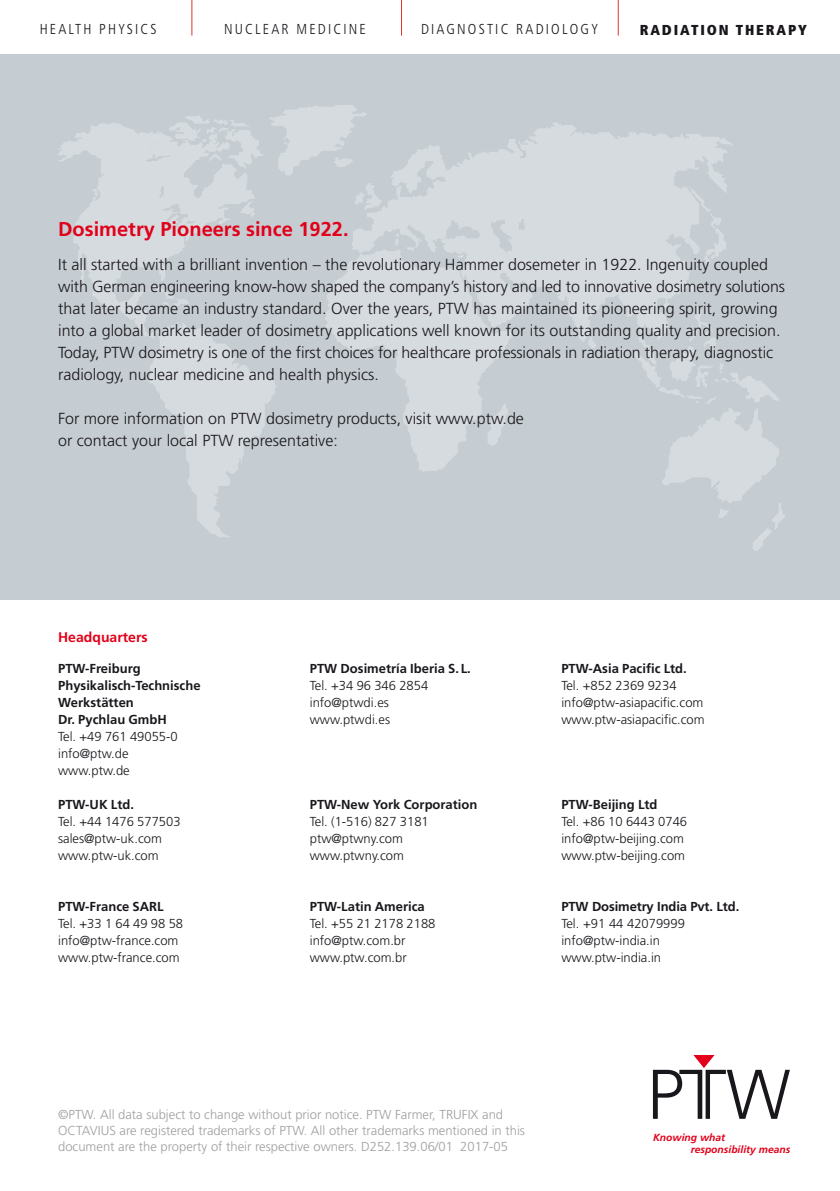
<style>
.page{position:relative;width:840px;height:1191px;background:#fff}
.page>*{position:absolute;margin:0;border:0;box-sizing:border-box;transform-origin:0 0}
.t1{font:700 20px "Frutiger";color:#e2001a}
.t2{font:300 16px/22px "Frutiger";color:#1a171c}
.t3{font:300 condensed 14.4px "Frutiger";letter-spacing:.15em;color:#1a171c}
.t4{font:900 condensed 14.4px "Frutiger";letter-spacing:.13em;color:#1a171c}
.t5{font:700 14px "Frutiger";color:#e2001a}
.t6{font:300 13px/17px "Frutiger";color:#1a171c}
.t7{font:700 13px/17px "Frutiger";color:#1a171c}
.t8{font:300 13px/16px "Frutiger";color:#9d9ea0}
.t9{font:italic 700 10.2px/11.8px "Frutiger";color:#e2001a}
</style>
<div class="page">
<hr style="left:191px;top:0;width:1px;height:36px;background:#e5312b">
<hr style="left:401px;top:0;width:1px;height:36px;background:#e5312b">
<hr style="left:617px;top:0;width:1px;height:36px;background:#e5312b">
<div style="left:0;top:54px;width:839px;height:545px;background:#c5cdd2"></div>
<svg style="left:368px;top:123px;width:365px;height:225px;fill:#d6dbdf"></svg>
<svg style="left:406px;top:247px;width:7px;height:2px"></svg>
<svg style="left:395px;top:232px;width:4px;height:13px"></svg>
<svg style="left:690px;top:284px;width:5px;height:8px"></svg>
<svg style="left:631px;top:303px;width:154px;height:248px"></svg>
<svg style="left:368px;top:249px;width:143px;height:223px;fill:#d6dbdf"></svg>
<svg style="left:58px;top:105px;width:310px;height:432px"></svg>
<svg style="left:652px;top:1055px;width:137px;height:63px"></svg>
<p class="t3" style="left:40px;top:21px;width:118px">HEALTH PHYSICS</p>
<p class="t3" style="left:224px;top:21px;width:143px">NUCLEAR MEDICINE</p>
<p class="t3" style="left:421px;top:21px;width:179px">DIAGNOSTIC RADIOLOGY</p>
<p class="t4" style="left:639px;top:21px;width:168px">RADIATION THERAPY</p>
<p class="t1" style="left:58px;top:217px;width:292px">Dosimetry Pioneers since 1922.</p>
<p class="t2" style="left:58px;top:253px;width:728px">It all started with a brilliant invention – the revolutionary Hammer dosemeter in 1922. Ingenuity coupled with German engineering know-how shaped the company’s history and led to innovative dosimetry solutions that later became an industry standard. Over the years, PTW has maintained its pioneering spirit, growing into a global market leader of dosimetry applications well known for its outstanding quality and precision.<br>Today, PTW dosimetry is one of the first choices for healthcare professionals in radiation therapy, diagnostic radiology, nuclear medicine and health physics.</p>
<p class="t2" style="left:58px;top:407px;width:467px">For more information on PTW dosimetry products, visit www.ptw.de or contact your local PTW representative:</p>
<p class="t5" style="left:58px;top:629px;width:91px">Headquarters</p>
<p class="t7" style="left:58px;top:660px;width:144px">PTW-Freiburg<br>Physikalisch-Technische<br>Werkstätten<br>Dr. Pychlau GmbH</p>
<p class="t6" style="left:58px;top:728px;width:121px">Tel. +49 761 49055-0 info@ptw.de www.ptw.de</p>
<p class="t7" style="left:58px;top:796px;width:77px">PTW-UK Ltd.</p>
<p class="t6" style="left:58px;top:813px;width:124px">Tel. +44 1476 577503 sales@ptw-uk.com www.ptw-uk.com</p>
<p class="t7" style="left:58px;top:898px;width:107px">PTW-France SARL</p>
<p class="t6" style="left:58px;top:915px;width:126px">Tel. +33 1 64 49 98 58 info@ptw-france.com www.ptw-france.com</p>
<p class="t7" style="left:309px;top:660px;width:162px">PTW Dosimetría Iberia S. L.</p>
<p class="t6" style="left:309px;top:677px;width:120px">Tel. +34 96 346 2854 info@ptwdi.es www.ptwdi.es</p>
<p class="t7" style="left:309px;top:796px;width:169px">PTW-New York Corporation</p>
<p class="t6" style="left:309px;top:813px;width:120px">Tel. (1-516) 827 3181 ptw@ptwny.com www.ptwny.com</p>
<p class="t7" style="left:309px;top:898px;width:116px">PTW-Latin America</p>
<p class="t6" style="left:309px;top:915px;width:127px">Tel. +55 21 2178 2188 info@ptw.com.br www.ptw.com.br</p>
<p class="t7" style="left:561px;top:660px;width:127px">PTW-Asia Pacific Ltd.</p>
<p class="t6" style="left:561px;top:677px;width:145px">Tel. +852 2369 9234 info@ptw-asiapacific.com www.ptw-asiapacific.com</p>
<p class="t7" style="left:561px;top:796px;width:98px">PTW-Beijing Ltd</p>
<p class="t6" style="left:561px;top:813px;width:127px">Tel. +86 10 6443 0746 info@ptw-beijing.com www.ptw-beijing.com</p>
<p class="t7" style="left:561px;top:898px;width:179px">PTW Dosimetry India Pvt. Ltd.</p>
<p class="t6" style="left:561px;top:915px;width:125px">Tel. +91 44 42079999 info@ptw-india.in www.ptw-india.in</p>
<p class="t8" style="left:58px;top:1106px;width:468px">©PTW. All data subject to change without prior notice. PTW Farmer, TRUFIX and<br>OCTAVIUS are registered trademarks of PTW. All other trademarks mentioned in this document are the property of their respective owners. D252.139.06/01 2017-05</p>
<p class="t9" style="left:690px;top:1131px;width:101px;text-indent:-38px">Knowing what responsibility means</p>
</div>
